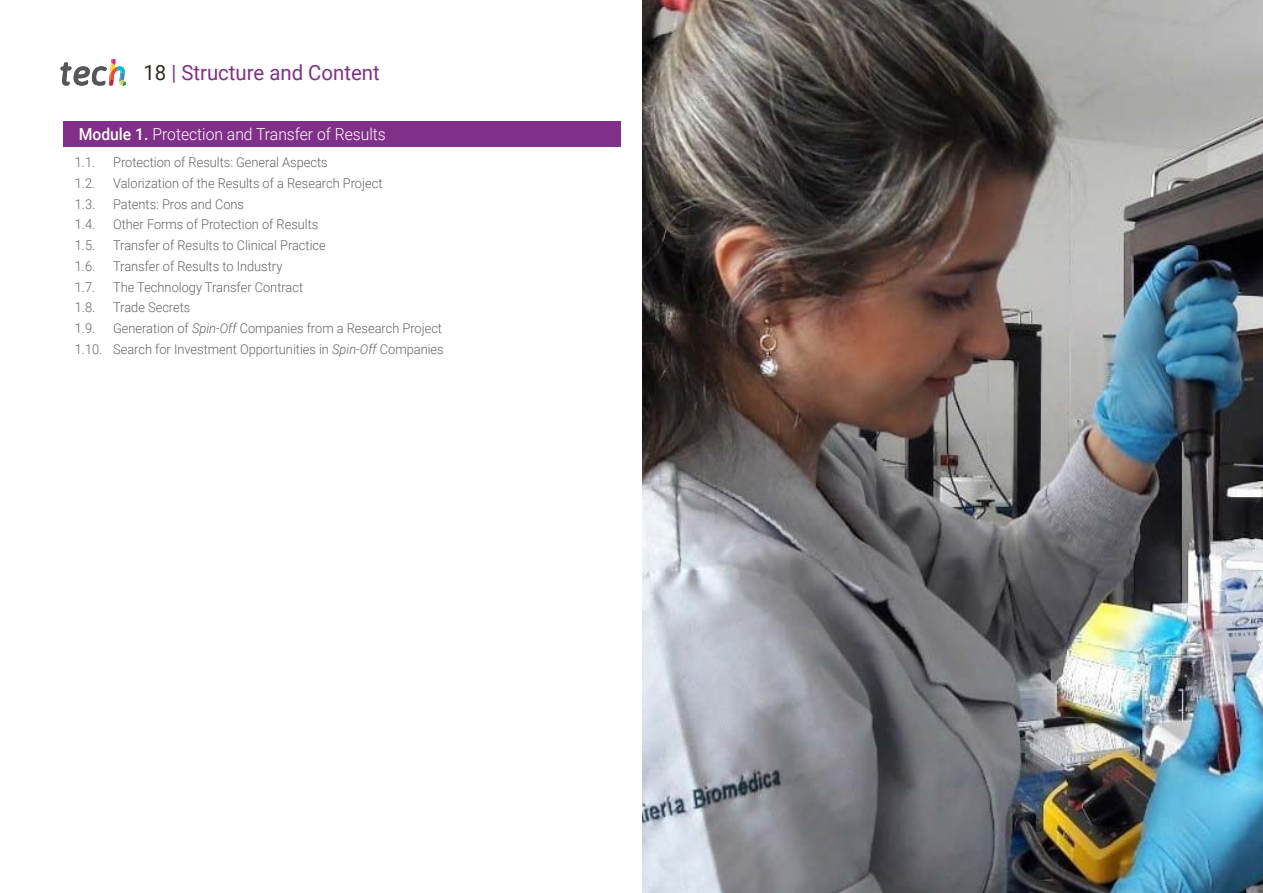
<style>
.page{position:relative;width:1263px;height:893px;background:#fff}
.page>*{position:absolute;margin:0;border:0;box-sizing:border-box;transform-origin:0 0}
.t1{font:21px "Roboto";color:#813089}
.t2{font:300 16.5px "Roboto";color:#fff;scale:.95 1}
.t3{font:300 13.5px/20.7px "Roboto";color:#61646a;text-align:right;scale:.95 1}
.s1{color:#312e20}
.s2{font-weight:500}
.s3{font-style:italic}
</style>
<div class="page">
<img style="left:642px;top:0;width:621px;height:893px">
<div style="left:64px;top:121px;width:557px;height:25px;background:#813089"></div>
<svg style="left:61px;top:59px;width:65px;height:27px"></svg>
<h1 class="t1" style="left:144px;top:57px;width:238px"><span class="s1">18</span> | Structure and Content</h1>
<p class="t2" style="left:79px;top:123px;width:325px"><span class="s2">Module 1.</span> Protection and Transfer of Results</p>
<p class="t3" style="left:75px;top:151px;width:23px">1.1.</p>
<p class="t3" style="left:113px;top:151px;width:227px">Protection of Results: General Aspects</p>
<p class="t3" style="left:75px;top:172px;width:23px">1.2.</p>
<p class="t3" style="left:113px;top:172px;width:285px">Valorization of the Results of a Research Project</p>
<p class="t3" style="left:75px;top:193px;width:23px">1.3.</p>
<p class="t3" style="left:113px;top:193px;width:139px">Patents: Pros and Cons</p>
<p class="t3" style="left:75px;top:214px;width:23px">1.4.</p>
<p class="t3" style="left:113px;top:214px;width:218px">Other Forms of Protection of Results</p>
<p class="t3" style="left:75px;top:234px;width:23px">1.5.</p>
<p class="t3" style="left:113px;top:234px;width:225px">Transfer of Results to Clinical Practice</p>
<p class="t3" style="left:75px;top:255px;width:23px">1.6.</p>
<p class="t3" style="left:113px;top:255px;width:180px">Transfer of Results to Industry</p>
<p class="t3" style="left:75px;top:276px;width:23px">1.7.</p>
<p class="t3" style="left:113px;top:276px;width:202px">The Technology Transfer Contract</p>
<p class="t3" style="left:75px;top:297px;width:23px">1.8.</p>
<p class="t3" style="left:113px;top:297px;width:83px">Trade Secrets</p>
<p class="t3" style="left:75px;top:317px;width:23px">1.9.</p>
<p class="t3" style="left:75px;top:317px;width:390px">Generation of <span class="s3">Spin-Off</span> Companies from a Research Project<br>1.10. Search for Investment Opportunities in <span class="s3">Spin-Off</span> Companies</p>
</div>
